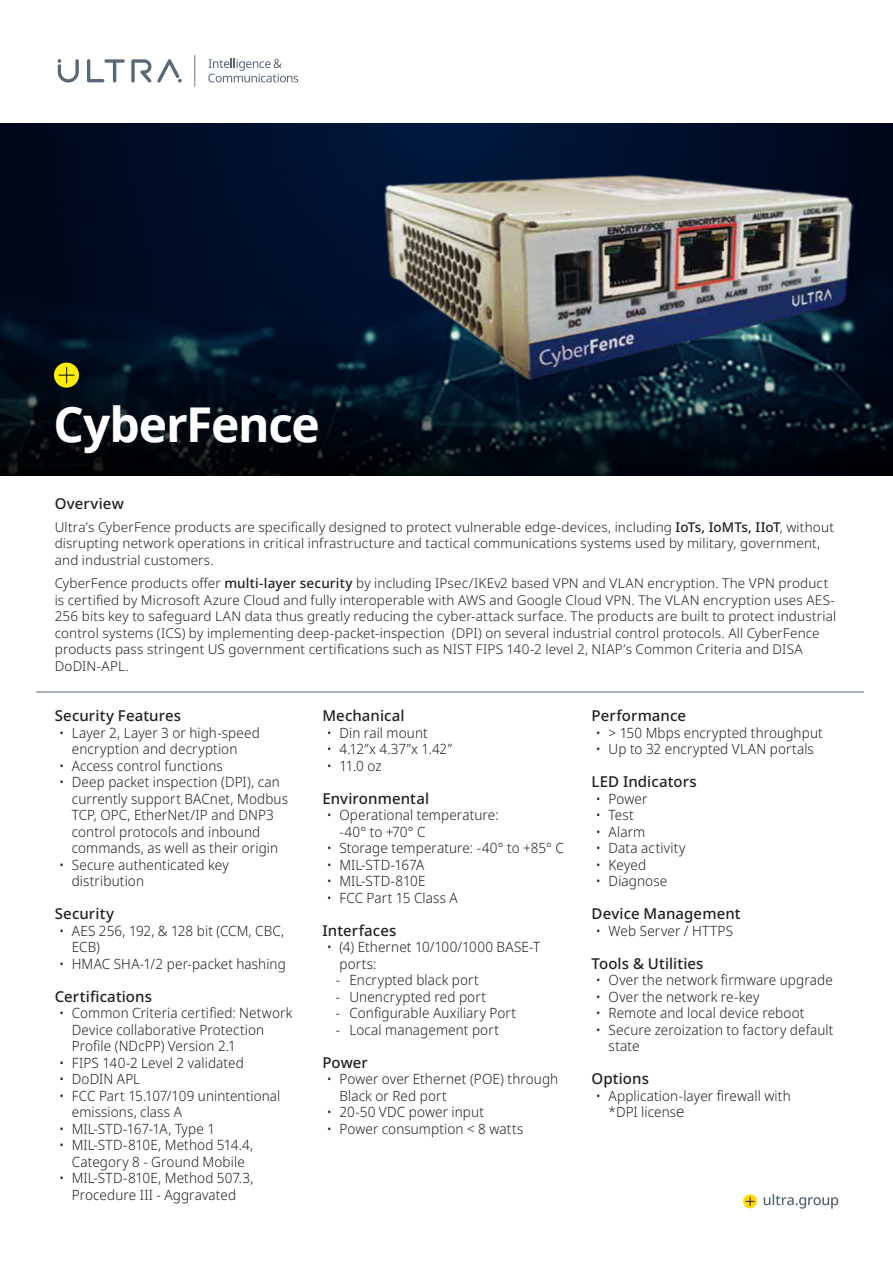
<style>
.page{position:relative;width:893px;height:1263px;background:#fff}
.page>*{position:absolute;margin:0;border:0;box-sizing:border-box;transform-origin:0 0}
.t1{font:700 48px "Noto Sans";letter-spacing:-.025em;color:#fff}
.t2{font:500 15px "Noto Sans";letter-spacing:.005em;color:#231f20}
.t3{font:300 14.1px/16.5px "Noto Sans";letter-spacing:.01em;color:#231f20;scale:.95 1}
.t4{font:300 13.5px/16.5px "Noto Sans";letter-spacing:.01em;color:#231f20}
.s1{font-weight:500}
.s2{font-size:15.75px}
</style>
<div class="page">
<img style="left:0;top:124px;width:893px;height:194px">
<svg style="left:0;top:318px;width:893px;height:158px;background:#0a1724"></svg>
<div style="left:54px;top:363px;width:25px;height:25px;background:#ffed06;border-radius:50%"></div>
<svg style="left:59px;top:367px;width:15px;height:16px"></svg>
<svg style="left:764px;top:1194px;width:74px;height:14px"></svg>
<svg style="left:743px;top:1194px;width:14px;height:14px"></svg>
<svg style="left:746px;top:1197px;width:8px;height:9px"></svg>
<svg style="left:87px;top:59px;width:38px;height:24px"></svg>
<svg style="left:58px;top:59px;width:21px;height:24px"></svg>
<svg style="left:131px;top:59px;width:51px;height:24px"></svg>
<svg style="left:208px;top:59px;width:90px;height:23px"></svg>
<hr style="left:194px;top:55px;width:1px;height:32px;background:#586876">
<hr style="left:36px;top:692px;width:828px;height:1px;background:#586876">
<p class="t1" style="left:54px;top:390px;width:268px">CyberFence</p>
<p class="t2" style="left:55px;top:493px;width:70px">Overview</p>
<p class="t4" style="left:55px;top:519px;width:781px">Ultra’s CyberFence products are specifically designed to protect vulnerable edge-devices, including <span class="s1">IoTs, IoMTs, IIoT</span>, without disrupting network operations in critical infrastructure and tactical communications systems used by military, government, and industrial customers.</p>
<p class="t4" style="left:55px;top:575px;width:783px">CyberFence products offer <span class="s1">multi-layer security</span> by including IPsec/IKEv2 based VPN and VLAN encryption. The VPN product is certified by Microsoft Azure Cloud and fully interoperable with AWS and Google Cloud VPN. The VLAN encryption uses AES-256 bits key to safeguard LAN data thus greatly reducing the cyber-attack surface. The products are built to protect industrial control systems (ICS) by implementing deep-packet-inspection (DPI) on several industrial control protocols. All CyberFence products pass stringent US government certifications such as NIST FIPS 140-2 level 2, NIAP’s Common Criteria and DISA DoDIN-APL.</p>
<p class="t2" style="left:55px;top:705px;width:128px">Security Features</p>
<p class="t3" style="left:72px;top:725px;width:200px;text-indent:-13px">• Layer 2, Layer 3 or high-speed encryption and decryption</p>
<p class="t3" style="left:59px;top:758px;width:174px">• Access control functions</p>
<p class="t3" style="left:72px;top:774px;width:229px;text-indent:-13px">• Deep packet inspection (DPI), can currently support BACnet, Modbus<br>TCP, OPC, EtherNet/IP and DNP3 control protocols and inbound commands, as well as their origin</p>
<p class="t3" style="left:72px;top:857px;width:167px;text-indent:-13px">• Secure authenticated key distribution</p>
<p class="t2" style="left:55px;top:903px;width:61px">Security</p>
<p class="t3" style="left:72px;top:923px;width:225px;text-indent:-13px">• AES 256, 192, &amp; 128 bit (CCM, CBC,<br>ECB)</p>
<p class="t3" style="left:59px;top:956px;width:240px">• HMAC SHA-1/2 per-packet hashing</p>
<p class="t2" style="left:55px;top:986px;width:99px">Certifications</p>
<p class="t3" style="left:72px;top:1005px;width:234px;text-indent:-13px">• Common Criteria certified: Network<br>Device collaborative Protection<br>Profile (NDcPP) Version 2.1</p>
<p class="t3" style="left:59px;top:1055px;width:196px">• FIPS 140-2 Level 2 validated</p>
<p class="t3" style="left:59px;top:1071px;width:87px">• DoDIN APL</p>
<p class="t3" style="left:72px;top:1088px;width:221px;text-indent:-13px">• FCC Part 15.107/109 unintentional emissions, class A</p>
<p class="t3" style="left:59px;top:1121px;width:166px">• MIL-STD-167-1A, Type 1</p>
<p class="t3" style="left:59px;top:1137px;width:206px;text-align:center">• MIL-STD-810E, Method 514.4,<br>Category 8 - Ground Mobile</p>
<p class="t3" style="left:59px;top:1170px;width:206px;text-align:center">• MIL-STD-810E, Method 507.3,<br>Procedure III - Aggravated</p>
<p class="t2" style="left:592px;top:705px;width:96px">Performance</p>
<p class="t3" style="left:596px;top:725px;width:241px">• &gt; 150 Mbps encrypted throughput</p>
<p class="t3" style="left:596px;top:741px;width:231px">• Up to 32 encrypted VLAN portals</p>
<p class="t2" style="left:592px;top:771px;width:107px">LED Indicators</p>
<p class="t3" style="left:596px;top:791px;width:56px">• Power</p>
<p class="t3" style="left:596px;top:807px;width:42px">• Test</p>
<p class="t3" style="left:596px;top:824px;width:54px">• Alarm</p>
<p class="t3" style="left:596px;top:840px;width:96px">• Data activity</p>
<p class="t3" style="left:596px;top:857px;width:55px">• Keyed</p>
<p class="t3" style="left:596px;top:873px;width:77px">• Diagnose</p>
<p class="t2" style="left:592px;top:903px;width:151px">Device Management</p>
<p class="t3" style="left:596px;top:923px;width:146px">• Web Server / HTTPS</p>
<p class="t2" style="left:592px;top:953px;width:113px">Tools &amp; Utilities</p>
<p class="t3" style="left:596px;top:972px;width:251px">• Over the network firmware upgrade</p>
<p class="t3" style="left:596px;top:989px;width:174px">• Over the network re-key</p>
<p class="t3" style="left:596px;top:1005px;width:221px">• Remote and local device reboot</p>
<p class="t3" style="left:609px;top:1022px;width:238px;text-indent:-13px">• Secure zeroization to factory default state</p>
<p class="t2" style="left:592px;top:1068px;width:59px">Options</p>
<p class="t3" style="left:609px;top:1088px;width:193px;text-indent:-13px">• Application-layer firewall with *DPI licens<span class="s2">e</span></p>
<p class="t2" style="left:322px;top:705px;width:84px">Mechanical</p>
<p class="t3" style="left:327px;top:725px;width:108px">• Din rail mount</p>
<p class="t3" style="left:327px;top:741px;width:133px">• 4.12”x 4.37”x 1.42”</p>
<p class="t3" style="left:327px;top:758px;width:59px">• 11.0 oz</p>
<p class="t2" style="left:322px;top:788px;width:108px">Environmental</p>
<p class="t3" style="left:339px;top:807px;width:169px;text-indent:-13px">• Operational temperature: -40° to +70° C</p>
<p class="t3" style="left:327px;top:840px;width:251px">• Storage temperature: -40° to +85° C</p>
<p class="t3" style="left:327px;top:857px;width:104px">• MIL-STD-167A</p>
<p class="t3" style="left:327px;top:873px;width:106px">• MIL-STD-810E</p>
<p class="t3" style="left:327px;top:890px;width:139px">• FCC Part 15 Class A</p>
<p class="t2" style="left:322px;top:920px;width:75px">Interfaces</p>
<p class="t3" style="left:339px;top:939px;width:213px;text-indent:-13px">• (4) Ethernet 10/100/1000 BASE-T ports:</p>
<p class="t3" style="left:336px;top:972px;width:152px">- Encrypted black port</p>
<p class="t3" style="left:336px;top:989px;width:159px">- Unencrypted red port</p>
<p class="t3" style="left:336px;top:1005px;width:191px">- Configurable Auxiliary Port</p>
<p class="t3" style="left:336px;top:1022px;width:173px">- Local management port</p>
<p class="t2" style="left:322px;top:1052px;width:47px">Power</p>
<p class="t3" style="left:339px;top:1071px;width:232px;text-indent:-13px">• Power over Ethernet (POE) through<br>Black or Red port</p>
<p class="t3" style="left:327px;top:1104px;width:167px">• 20-50 VDC power input</p>
<p class="t3" style="left:327px;top:1121px;width:209px">• Power consumption &lt; 8 watts</p>
</div>
